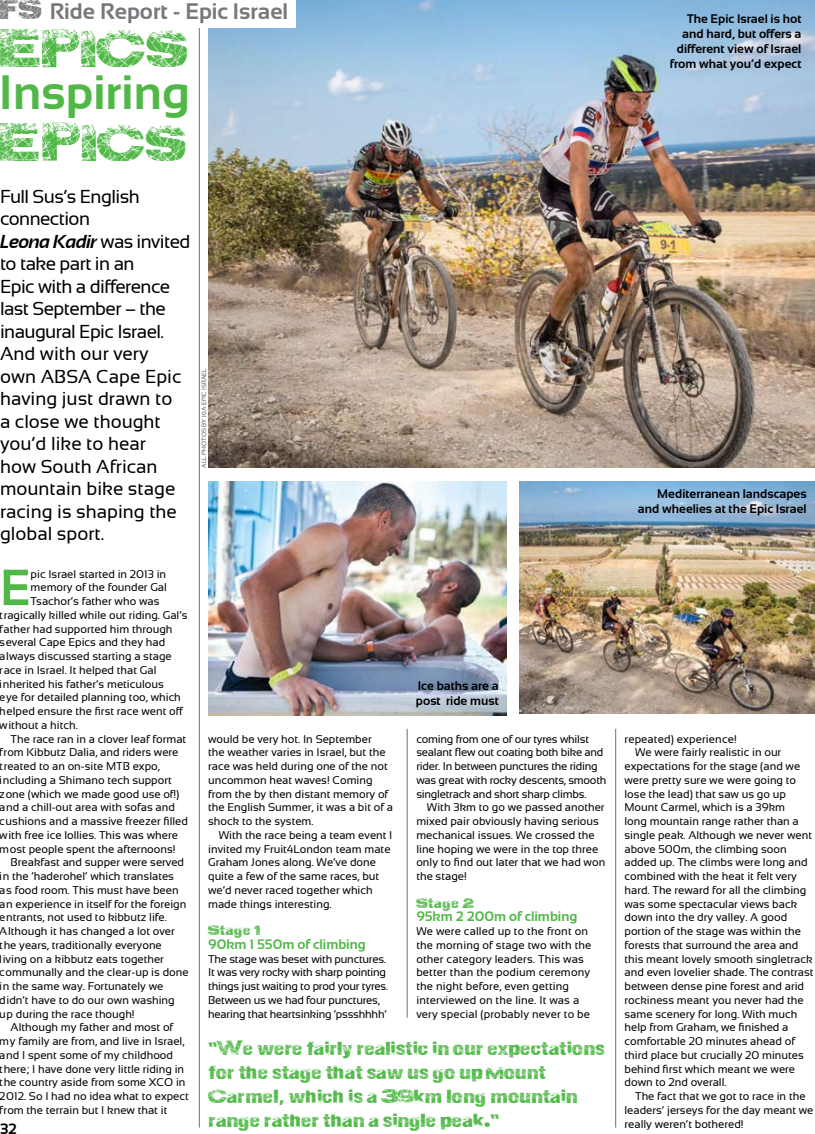
<style>
.page{position:relative;width:815px;height:1134px;background:#fff}
.page>*{position:absolute;margin:0;border:0;box-sizing:border-box;transform-origin:0 0}
.t1{font:700 50.62px "Sansation";color:#51b848}
.t2{font:48.25px "Actionofthe Time New UL";color:#51b848}
.t3{font:700 48.25px "Sansation";color:#51b848}
.t4{font:700 22.5px "Sansation";color:#77787b}
.t5{font:18.75px/22.5px "Sansation";color:#000}
.t6{font:18.75px/23.8px "Actionofthe Time New UL";letter-spacing:-.04em;color:#51b848}
.t7{font:700 15px "Sansation";color:#000}
.t8{font:700 13.75px "Sansation";color:#51b848}
.t9{font:13.75px "Actionofthe Time New UL";color:#51b848}
.t10{font:700 12.5px/15px "Sansation";color:#000;text-align:right}
.t11{font:11.25px/13.8px "Sansation";color:#000}
.t12{font:11.25px/13.8px "Sansation";letter-spacing:-.02em;color:#000}
.t13{font:6.25px "Sansation";color:#58595b}
.s1{font-family:"Actionofthe Time New UL";font-weight:400;font-size:27.5px}
.s2{font-size:55px}
.s3{font-size:49px}
.s4{font-size:47.88px}
.s5{font-weight:700;font-style:italic}
</style>
<div class="page">
<hr style="left:199px;top:28px;width:1px;height:1100px;background:#6d6f71">
<hr style="left:407px;top:729px;width:1px;height:289px;background:#6d6f71">
<hr style="left:615px;top:729px;width:1px;height:399px;background:#6d6f71">
<img style="left:208px;top:0;width:607px;height:468px">
<div style="left:197px;top:0;width:99px;height:28px;background:#fff"></div>
<img style="left:519px;top:481px;width:296px;height:233px">
<img style="left:208px;top:481px;width:299px;height:234px">
<h3 class="t4" style="left:0;top:-2px;width:290px"><span class="s1">FS</span> Ride Report - Epic Israel</h3>
<h2 class="t2" style="left:0;top:25px;width:189px">E<span class="s2">p</span>i<span class="s3">cs</span></h2>
<h2 class="t3" style="left:0;top:65px;width:192px">Inspiring</h2>
<h2 class="t2" style="left:0;top:118px;width:187px">E<span class="s2">p</span>i<span class="s4">cs</span></h2>
<p class="t5" style="left:0;top:185px;width:192px">Full Sus’s English connection<br><span class="s5">Leona Kadir</span> was invited to take part in an<br>Epic with a difference last September – the inaugural Epic Israel.<br>And with our very<br>own ABSA Cape Epic having just drawn to<br>a close we thought you’d like to hear<br>how South African mountain bike stage racing is shaping the global sport.</p>
<h1 class="t1" style="left:0;top:559px;width:32px">E</h1>
<p class="t11" style="left:31px;top:567px;width:137px">pic Israel started in 2013 in</p>
<p class="t11" style="left:31px;top:580px;width:138px">memory of the founder Gal</p>
<p class="t11" style="left:31px;top:594px;width:130px">Tsachor’s father who was</p>
<p class="t11" style="left:0;top:608px;width:189px">tragically killed while out riding. Gal’s</p>
<p class="t11" style="left:0;top:622px;width:174px">father had supported him through</p>
<p class="t11" style="left:0;top:635px;width:167px">several Cape Epics and they had</p>
<p class="t11" style="left:0;top:649px;width:173px">always discussed starting a stage</p>
<p class="t11" style="left:0;top:663px;width:158px">race in Israel. It helped that Gal</p>
<p class="t11" style="left:0;top:677px;width:165px">inherited his father’s meticulous</p>
<p class="t11" style="left:0;top:690px;width:182px">eye for detailed planning too, which</p>
<p class="t11" style="left:0;top:704px;width:185px">helped ensure the first race went off</p>
<p class="t11" style="left:0;top:718px;width:79px">without a hitch.</p>
<p class="t11" style="left:11px;top:732px;width:177px">The race ran in a clover leaf format</p>
<p class="t11" style="left:0;top:745px;width:180px">from Kibbutz Dalia, and riders were</p>
<p class="t11" style="left:0;top:759px;width:161px">treated to an on-site MTB expo,</p>
<p class="t11" style="left:0;top:773px;width:173px">including a Shimano tech support</p>
<p class="t11" style="left:0;top:787px;width:181px">zone (which we made good use of!)</p>
<p class="t11" style="left:0;top:800px;width:176px">and a chill-out area with sofas and</p>
<p class="t11" style="left:0;top:814px;width:190px">cushions and a massive freezer filled</p>
<p class="t11" style="left:0;top:828px;width:179px">with free ice lollies. This was where</p>
<p class="t11" style="left:0;top:842px;width:177px">most people spent the afternoons!</p>
<p class="t11" style="left:11px;top:855px;width:175px">Breakfast and supper were served</p>
<p class="t11" style="left:0;top:869px;width:176px">in the ‘haderohel’ which translates</p>
<p class="t11" style="left:0;top:883px;width:180px">as food room. This must have been</p>
<p class="t11" style="left:0;top:897px;width:188px">an experience in itself for the foreign</p>
<p class="t11" style="left:0;top:910px;width:168px">entrants, not used to kibbutz life.</p>
<p class="t11" style="left:0;top:924px;width:176px">Although it has changed a lot over</p>
<p class="t11" style="left:0;top:938px;width:163px">the years, traditionally everyone</p>
<p class="t11" style="left:0;top:952px;width:166px">living on a kibbutz eats together</p>
<p class="t11" style="left:0;top:965px;width:190px">communally and the clear-up is done</p>
<p class="t11" style="left:0;top:979px;width:165px">in the same way. Fortunately we</p>
<p class="t11" style="left:0;top:993px;width:176px">didn’t have to do our own washing</p>
<p class="t11" style="left:0;top:1007px;width:136px">up during the race though!</p>
<p class="t11" style="left:11px;top:1020px;width:164px">Although my father and most of</p>
<p class="t11" style="left:0;top:1034px;width:186px">my family are from, and live in Israel,</p>
<p class="t11" style="left:0;top:1048px;width:175px">and I spent some of my childhood</p>
<p class="t11" style="left:0;top:1062px;width:186px">there; I have done very little riding in</p>
<p class="t11" style="left:0;top:1075px;width:187px">the country aside from some XCO in</p>
<p class="t11" style="left:0;top:1089px;width:190px">2012. So I had no idea what to expect</p>
<p class="t11" style="left:0;top:1103px;width:169px">from the terrain but I knew that it</p>
<h3 class="t7" style="left:0;top:1120px;width:18px">32</h3>
<p class="t13" style="left:200px;top:468px;width:100px;rotate:-90deg">all photos by kia epic israel</p>
<p class="t11" style="left:208px;top:732px;width:186px">would be very hot. In September<br>the weather varies in Israel, but the race was held during one of the not uncommon heat waves! Coming from the by then distant memory of the English Summer, it was a bit of a shock to the system.</p>
<p class="t11" style="left:208px;top:828px;width:186px;text-indent:11px">With the race being a team event I invited my Fruit4London team mate<br>Graham Jones along. We’ve done quite a few of the same races, but we’d never raced together which made things interesting.</p>
<p class="t9" style="left:208px;top:923px;width:54px">Stage 1</p>
<p class="t8" style="left:208px;top:936px;width:159px">90km 1 550m of climbing</p>
<p class="t12" style="left:208px;top:952px;width:181px">The stage was beset with punctures.<br>It was very rocky with sharp pointing things just waiting to prod your tyres.<br>Between us we had four punctures, hearing that heartsinking ‘pssshhhh’</p>
<p class="t10" style="left:416px;top:678px;width:84px;text-align:left">Ice baths are a post ride must</p>
<p class="t12" style="left:416px;top:732px;width:192px">coming from one of our tyres whilst sealant flew out coating both bike and rider. In between punctures the riding was great with rocky descents, smooth singletrack and short sharp climbs.</p>
<p class="t11" style="left:416px;top:800px;width:190px;text-indent:11px">With 3km to go we passed another mixed pair obviously having serious mechanical issues. We crossed the line hoping we were in the top three only to find out later that we had won the stage!</p>
<p class="t9" style="left:416px;top:895px;width:59px">Stage 2</p>
<p class="t8" style="left:416px;top:909px;width:163px">95km 2 200m of climbing</p>
<p class="t11" style="left:416px;top:924px;width:177px">We were called up to the front on the morning of stage two with the other category leaders. This was better than the podium ceremony the night before, even getting interviewed on the line. It was a very special (probably never to be</p>
<h3 class="t6" style="left:208px;top:1037px;width:398px">"We were fairly realistic in our expectations for the stage that saw us go up Mount Carmel, which is a 39km long mountain range rather than a single peak."</h3>
<p class="t10" style="left:670px;top:11px;width:133px">The Epic Israel is hot and hard, but offers a different view of Israel from what you’d expect</p>
<p class="t10" style="left:638px;top:486px;width:170px">Mediterranean landscapes and wheelies at the Epic Israel</p>
<p class="t11" style="left:625px;top:732px;width:114px">repeated) experience!</p>
<p class="t11" style="left:635px;top:745px;width:148px">We were fairly realistic in our</p>
<p class="t11" style="left:625px;top:759px;width:177px">expectations for the stage (and we</p>
<p class="t11" style="left:625px;top:773px;width:173px">were pretty sure we were going to</p>
<p class="t11" style="left:625px;top:787px;width:163px">lose the lead) that saw us go up</p>
<p class="t11" style="left:625px;top:800px;width:162px">Mount Carmel, which is a 39km</p>
<p class="t11" style="left:625px;top:814px;width:176px">long mountain range rather than a</p>
<p class="t11" style="left:625px;top:828px;width:189px">single peak. Although we never went</p>
<p class="t11" style="left:625px;top:842px;width:164px">above 500m, the climbing soon</p>
<p class="t11" style="left:625px;top:855px;width:185px">added up. The climbs were long and</p>
<p class="t11" style="left:625px;top:869px;width:174px">combined with the heat it felt very</p>
<p class="t11" style="left:625px;top:883px;width:183px">hard. The reward for all the climbing</p>
<p class="t11" style="left:625px;top:897px;width:174px">was some spectacular views back</p>
<p class="t11" style="left:625px;top:910px;width:164px">down into the dry valley. A good</p>
<p class="t11" style="left:625px;top:924px;width:178px">portion of the stage was within the</p>
<p class="t11" style="left:625px;top:938px;width:175px">forests that surround the area and</p>
<p class="t11" style="left:625px;top:952px;width:190px">this meant lovely smooth singletrack</p>
<p class="t11" style="left:625px;top:965px;width:191px">and even lovelier shade. The contrast</p>
<p class="t11" style="left:625px;top:979px;width:181px">between dense pine forest and arid</p>
<p class="t11" style="left:625px;top:993px;width:181px">rockiness meant you never had the</p>
<p class="t11" style="left:625px;top:1007px;width:174px">same scenery for long. With much</p>
<p class="t11" style="left:625px;top:1020px;width:165px">help from Graham, we finished a</p>
<p class="t11" style="left:625px;top:1034px;width:172px">comfortable 20 minutes ahead of</p>
<p class="t11" style="left:625px;top:1048px;width:181px">third place but crucially 20 minutes</p>
<p class="t11" style="left:625px;top:1062px;width:172px">behind first which meant we were</p>
<p class="t11" style="left:625px;top:1075px;width:104px">down to 2nd overall.</p>
<p class="t11" style="left:635px;top:1089px;width:172px">The fact that we got to race in the</p>
<p class="t11" style="left:625px;top:1103px;width:190px">leaders’ jerseys for the day meant we</p>
<p class="t11" style="left:625px;top:1117px;width:121px">really weren’t bothered!</p>
</div>
